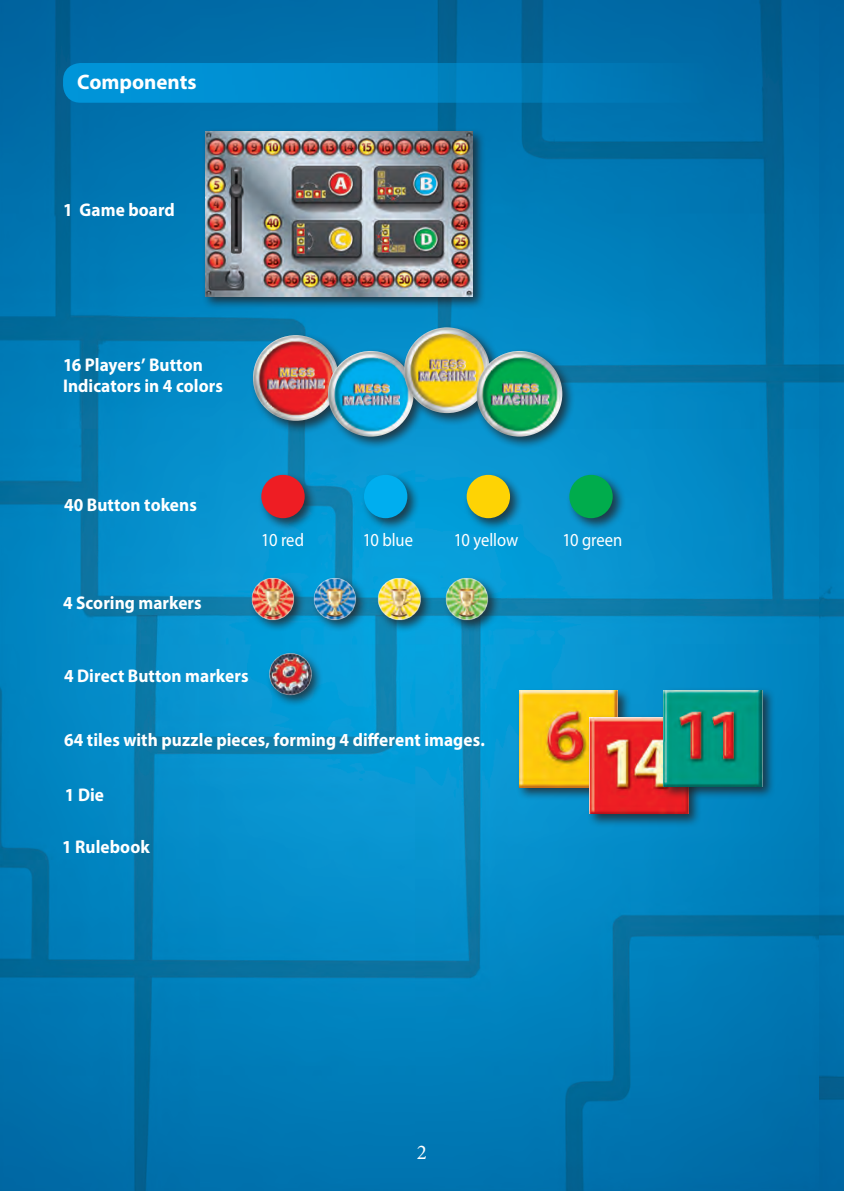
<style>
.page{position:relative;width:844px;height:1191px;background:#fff}
.page>*{position:absolute;margin:0;border:0;box-sizing:border-box;transform-origin:0 0}
.t1{font:700 21px "Myriad Pro";color:#fff}
.t2{font:21px "Minion Pro";color:#fff}
.t3{font:700 18.38px/21px "Myriad Pro";letter-spacing:.005em;color:#fff;scale:.94 1}
.t4{font:18.38px "Myriad Pro";letter-spacing:-.005em;color:#fff;scale:.9 1}
</style>
<div class="page">
<img style="left:0;top:0;width:819px;height:1191px">
<img style="left:819px;top:0;width:24px;height:1191px">
<div style="left:63px;top:63px;width:717px;height:40px;background:linear-gradient(to right,#009ce1,#006ba5);border-radius:18px"></div>
<div style="left:202px;top:128px;width:284px;height:181px;background:#231f20;opacity:.75"></div>
<img style="left:205px;top:131px;width:267px;height:165px">
<div style="left:311px;top:575px;width:58px;height:58px;background:#231f20;opacity:.75"></div>
<img style="left:242px;top:568px;width:124px;height:63px">
<div style="left:249px;top:575px;width:58px;height:58px;background:#231f20;opacity:.75"></div>
<div style="left:443px;top:575px;width:58px;height:58px;background:#231f20;opacity:.75"></div>
<img style="left:436px;top:568px;width:62px;height:63px">
<div style="left:375px;top:575px;width:58px;height:58px;background:#231f20;opacity:.75"></div>
<img style="left:368px;top:568px;width:63px;height:63px">
<img style="left:257px;top:640px;width:67px;height:67px">
<div style="left:250px;top:332px;width:102px;height:102px;background:#231f20;opacity:.75"></div>
<img style="left:253px;top:335px;width:85px;height:86px;border-radius:43px">
<div style="left:361px;top:472px;width:59px;height:59px;background:#231f20;opacity:.75"></div>
<img style="left:364px;top:475px;width:43px;height:43px;border-radius:22px">
<div style="left:566px;top:472px;width:59px;height:59px;background:#231f20;opacity:.75"></div>
<img style="left:569px;top:475px;width:43px;height:43px;border-radius:22px">
<div style="left:463px;top:472px;width:59px;height:59px;background:#231f20;opacity:.75"></div>
<img style="left:466px;top:475px;width:44px;height:43px;border-radius:22px">
<div style="left:258px;top:472px;width:59px;height:59px;background:#231f20;opacity:.75"></div>
<img style="left:261px;top:475px;width:43px;height:43px;border-radius:22px">
<div style="left:325px;top:348px;width:102px;height:102px;background:#231f20;opacity:.75"></div>
<img style="left:328px;top:351px;width:85px;height:85px;border-radius:43px">
<div style="left:401px;top:324px;width:102px;height:102px;background:#231f20;opacity:.75"></div>
<img style="left:404px;top:327px;width:85px;height:86px;border-radius:43px">
<div style="left:473px;top:348px;width:102px;height:102px;background:#231f20;opacity:.75"></div>
<img style="left:476px;top:351px;width:86px;height:85px;border-radius:43px">
<div style="left:515px;top:687px;width:116px;height:113px;background:#231f20;opacity:.75"></div>
<img style="left:519px;top:691px;width:98px;height:96px">
<div style="left:586px;top:714px;width:115px;height:113px;background:#231f20;opacity:.75"></div>
<img style="left:589px;top:717px;width:99px;height:96px">
<div style="left:660px;top:686px;width:115px;height:114px;background:#231f20;opacity:.75"></div>
<img style="left:663px;top:690px;width:99px;height:96px">
<p class="t1" style="left:77px;top:68px;width:121px">Components</p>
<p class="t3" style="left:63px;top:198px;width:120px">1 Game board</p>
<p class="t3" style="left:63px;top:353px;width:171px">16 Players’ Button<br>Indicators in 4 colors</p>
<p class="t3" style="left:64px;top:493px;width:143px">40 Button tokens</p>
<p class="t3" style="left:63px;top:592px;width:149px">4 Scoring markers</p>
<p class="t4" style="left:261px;top:529px;width:49px">10 red</p>
<p class="t4" style="left:362px;top:529px;width:57px">10 blue</p>
<p class="t4" style="left:454px;top:529px;width:73px">10 yellow</p>
<p class="t4" style="left:562px;top:529px;width:68px">10 green</p>
<p class="t3" style="left:64px;top:665px;width:198px">4 Direct Button markers</p>
<p class="t3" style="left:64px;top:728px;width:449px">64 tiles with puzzle pieces, forming 4 different images.</p>
<p class="t3" style="left:65px;top:784px;width:43px">1 Die</p>
<p class="t3" style="left:62px;top:835px;width:95px">1 Rulebook</p>
<p class="t2" style="left:417px;top:1138px;width:12px">2</p>
</div>
